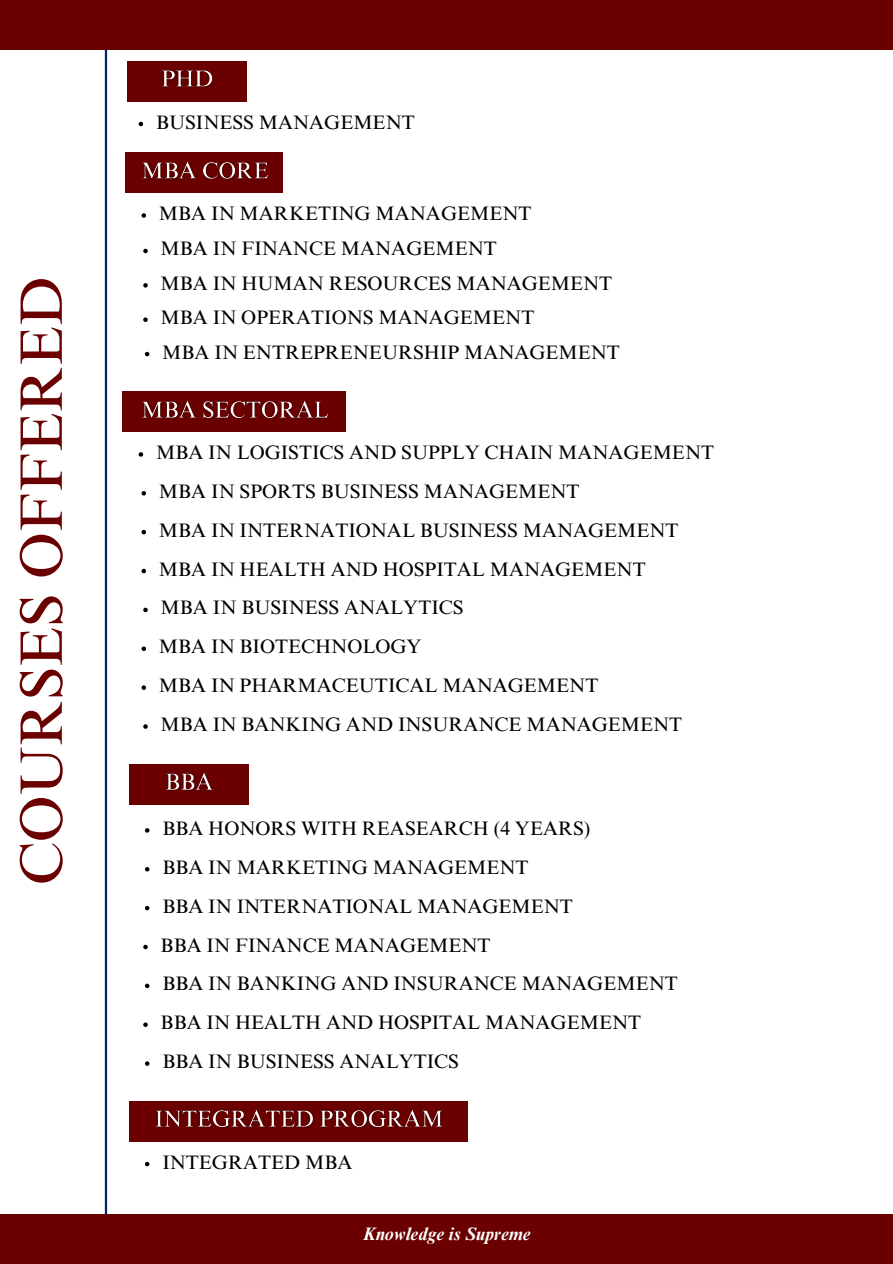
<style>
.page{position:relative;width:893px;height:1264px;background:#fff}
.page>*{position:absolute;margin:0;border:0;box-sizing:border-box;transform-origin:0 0}
.t1{font:60px "Times NRMT Pro";color:#6b0000}
.t2{font:19.5px "Times NRMT Pro";color:#000}
.t3{font:italic 700 18px "Times NRMT Pro";color:#fff}
</style>
<div class="page">
<hr style="left:105px;top:0;width:2px;height:1263px;background:#03256c">
<div style="left:127px;top:61px;width:120px;height:40px;background:#6b0000"></div>
<img style="left:162px;top:70px;width:51px;height:18px">
<svg style="left:139px;top:122px;width:4px;height:4px"></svg>
<svg style="left:139px;top:452px;width:4px;height:4px"></svg>
<svg style="left:141px;top:213px;width:5px;height:5px"></svg>
<svg style="left:143px;top:249px;width:5px;height:4px"></svg>
<svg style="left:143px;top:283px;width:5px;height:4px"></svg>
<svg style="left:141px;top:491px;width:5px;height:4px"></svg>
<svg style="left:141px;top:530px;width:5px;height:4px"></svg>
<svg style="left:141px;top:569px;width:5px;height:4px"></svg>
<svg style="left:143px;top:607px;width:5px;height:5px"></svg>
<svg style="left:141px;top:646px;width:5px;height:5px"></svg>
<div style="left:126px;top:152px;width:157px;height:41px;background:#6b0000"></div>
<img style="left:142px;top:162px;width:126px;height:18px">
<div style="left:123px;top:391px;width:223px;height:40px;background:#6b0000"></div>
<img style="left:142px;top:401px;width:186px;height:18px">
<svg style="left:141px;top:685px;width:5px;height:5px"></svg>
<svg style="left:143px;top:724px;width:5px;height:4px"></svg>
<div style="left:129px;top:764px;width:119px;height:40px;background:#6b0000"></div>
<img style="left:166px;top:773px;width:47px;height:18px">
<svg style="left:145px;top:867px;width:4px;height:4px"></svg>
<svg style="left:145px;top:905px;width:4px;height:5px"></svg>
<svg style="left:143px;top:944px;width:5px;height:5px"></svg>
<svg style="left:145px;top:983px;width:4px;height:5px"></svg>
<svg style="left:143px;top:1022px;width:5px;height:4px"></svg>
<svg style="left:145px;top:828px;width:4px;height:4px"></svg>
<svg style="left:145px;top:1061px;width:4px;height:4px"></svg>
<div style="left:129px;top:1101px;width:338px;height:40px;background:#6b0000"></div>
<img style="left:155px;top:1110px;width:288px;height:18px">
<svg style="left:145px;top:1161px;width:4px;height:5px"></svg>
<div style="left:0;top:1214px;width:892px;height:49px;background:#6b0000"></div>
<div style="left:0;top:0;width:892px;height:50px;background:#6b0000"></div>
<svg style="left:143px;top:317px;width:5px;height:5px"></svg>
<svg style="left:145px;top:352px;width:4px;height:4px"></svg>
<p class="t1" style="left:19px;top:885px;width:610px;rotate:-90deg">COURSES OFFERED</p>
<p class="t2" style="left:156px;top:114px;width:260px">BUSINESS MANAGEMENT</p>
<p class="t2" style="left:159px;top:206px;width:374px">MBA IN MARKETING MANAGEMENT</p>
<p class="t2" style="left:161px;top:241px;width:337px">MBA IN FINANCE MANAGEMENT</p>
<p class="t2" style="left:161px;top:276px;width:453px">MBA IN HUMAN RESOURCES MANAGEMENT</p>
<p class="t2" style="left:161px;top:310px;width:375px">MBA IN OPERATIONS MANAGEMENT</p>
<p class="t2" style="left:162px;top:344px;width:459px">MBA IN ENTREPRENEURSHIP MANAGEMENT</p>
<p class="t2" style="left:156px;top:445px;width:559px">MBA IN LOGISTICS AND SUPPLY CHAIN MANAGEMENT</p>
<p class="t2" style="left:159px;top:484px;width:422px">MBA IN SPORTS BUSINESS MANAGEMENT</p>
<p class="t2" style="left:159px;top:522px;width:521px">MBA IN INTERNATIONAL BUSINESS MANAGEMENT</p>
<p class="t2" style="left:159px;top:561px;width:488px">MBA IN HEALTH AND HOSPITAL MANAGEMENT</p>
<p class="t2" style="left:161px;top:600px;width:304px">MBA IN BUSINESS ANALYTICS</p>
<p class="t2" style="left:159px;top:639px;width:264px">MBA IN BIOTECHNOLOGY</p>
<p class="t2" style="left:159px;top:678px;width:441px">MBA IN PHARMACEUTICAL MANAGEMENT</p>
<p class="t2" style="left:161px;top:717px;width:523px">MBA IN BANKING AND INSURANCE MANAGEMENT</p>
<p class="t2" style="left:162px;top:821px;width:429px">BBA HONORS WITH REASEARCH (4 YEARS)</p>
<p class="t2" style="left:162px;top:859px;width:368px">BBA IN MARKETING MANAGEMENT</p>
<p class="t2" style="left:162px;top:898px;width:412px">BBA IN INTERNATIONAL MANAGEMENT</p>
<p class="t2" style="left:161px;top:937px;width:331px">BBA IN FINANCE MANAGEMENT</p>
<p class="t2" style="left:162px;top:976px;width:517px">BBA IN BANKING AND INSURANCE MANAGEMENT</p>
<p class="t2" style="left:161px;top:1015px;width:482px">BBA IN HEALTH AND HOSPITAL MANAGEMENT</p>
<p class="t2" style="left:162px;top:1054px;width:298px">BBA IN BUSINESS ANALYTICS</p>
<p class="t2" style="left:162px;top:1154px;width:191px">INTEGRATED MBA</p>
<p class="t3" style="left:363px;top:1227px;width:169px">Knowledge is Supreme</p>
</div>
